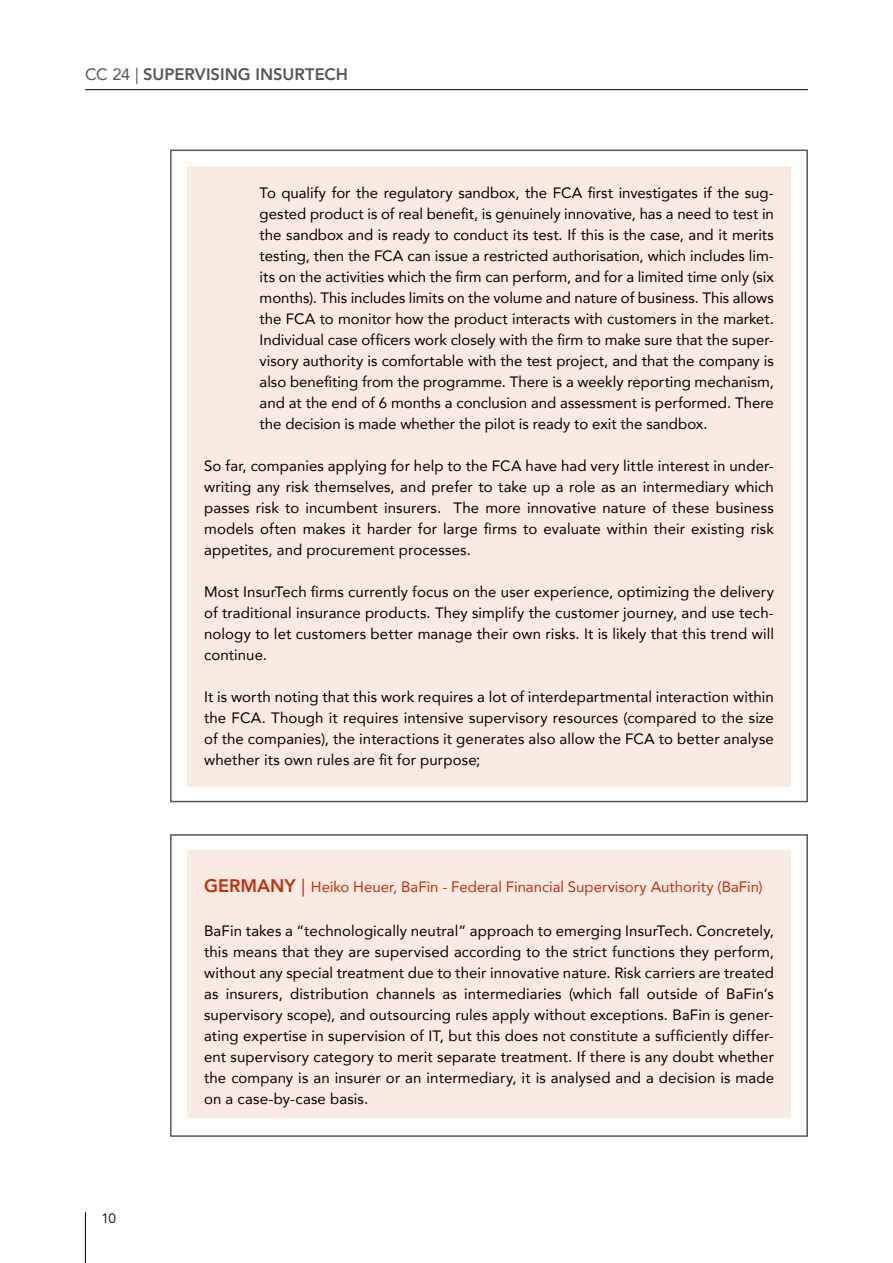
<style>
.page{position:relative;width:893px;height:1263px;background:#fff}
.page>*{position:absolute;margin:0;border:0;box-sizing:border-box;transform-origin:0 0}
.t1{font:800 16.5px "Avenir";color:#575756}
.t2{font:15px/21px "Avenir";letter-spacing:.005em;color:#000;text-align:justify}
.t3{font:15px "Avenir";color:#c22e0c}
.t4{font:13.5px "Avenir";color:#000}
.s1{font-weight:400}
.s2{font-weight:800;font-size:18px}
.s3{font-family:"Myriad Pro";font-size:18px}
</style>
<div class="page">
<hr style="left:85px;top:1212px;width:1px;height:51px;background:#000">
<div style="left:187px;top:850px;width:604px;height:268px;background:#faebe2"></div>
<div style="left:170px;top:834px;width:638px;height:303px;border:2px solid #575756"></div>
<div style="left:187px;top:166px;width:604px;height:621px;background:#faebe2"></div>
<hr style="left:85px;top:89px;width:723px;height:1px;background:#000">
<p class="t1" style="left:85px;top:65px;width:265px"><span class="s1">CC 24 |</span> SUPERVISING INSURTECH</p>
<p class="t2" style="left:260px;top:182px;width:516px">To qualify for the regulatory sandbox, the FCA first investigates if the sug&shy;gested product is of real benefit, is genuinely innovative, has a need to test in the sandbox and is ready to conduct its test. If this is the case, and it merits testing, then the FCA can issue a restricted authorisation, which includes lim&shy;its on the activities which the firm can perform, and for a limited time only (six months). This includes limits on the volume and nature of business. This allows the FCA to monitor how the product interacts with customers in the market.<br>Individual case officers work closely with the firm to make sure that the super&shy;visory authority is comfortable with the test project, and that the company is also benefiting from the programme. There is a weekly reporting mechanism, and at the end of 6 months a conclusion and assessment is performed. There the decision is made whether the pilot is ready to exit the sandbox.</p>
<p class="t2" style="left:204px;top:455px;width:571px">So far, companies applying for help to the FCA have had very little interest in under&shy;writing any risk themselves, and prefer to take up a role as an intermediary which passes risk to incumbent insurers. The more innovative nature of these business models often makes it harder for large firms to evaluate within their existing risk appetites, and procurement processes.</p>
<p class="t2" style="left:204px;top:581px;width:571px">Most InsurTech firms currently focus on the user experience, optimizing the delivery of traditional insurance products. They simplify the customer journey, and use tech&shy;nology to let customers better manage their own risks. It is likely that this trend will continue.</p>
<p class="t2" style="left:204px;top:686px;width:571px">It is worth noting that this work requires a lot of interdepartmental interaction within the FCA. Though it requires intensive supervisory resources (compared to the size of the companies), the interactions it generates also allow the FCA to better analyse whether its own rules are fit for purpose;</p>
<p class="t4" style="left:101px;top:1210px;width:16px">10</p>
<p class="t3" style="left:204px;top:875px;width:560px"><span class="s2">GERMANY</span> <span class="s3">|</span> Heiko Heuer, BaFin - Federal Financial Supervisory Authority (BaFin)</p>
<p class="t2" style="left:204px;top:920px;width:571px">BaFin takes a “technologically neutral” approach to emerging InsurTech. Concretely, this means that they are supervised according to the strict functions they perform, without any special treatment due to their innovative nature. Risk carriers are treated as insurers, distribution channels as intermediaries (which fall outside of BaFin’s supervisory scope), and outsourcing rules apply without exceptions. BaFin is gener&shy;ating expertise in supervision of IT, but this does not constitute a sufficiently differ&shy;ent supervisory category to merit separate treatment. If there is any doubt whether the company is an insurer or an intermediary, it is analysed and a decision is made on a case-by-case basis.</p>
</div>
